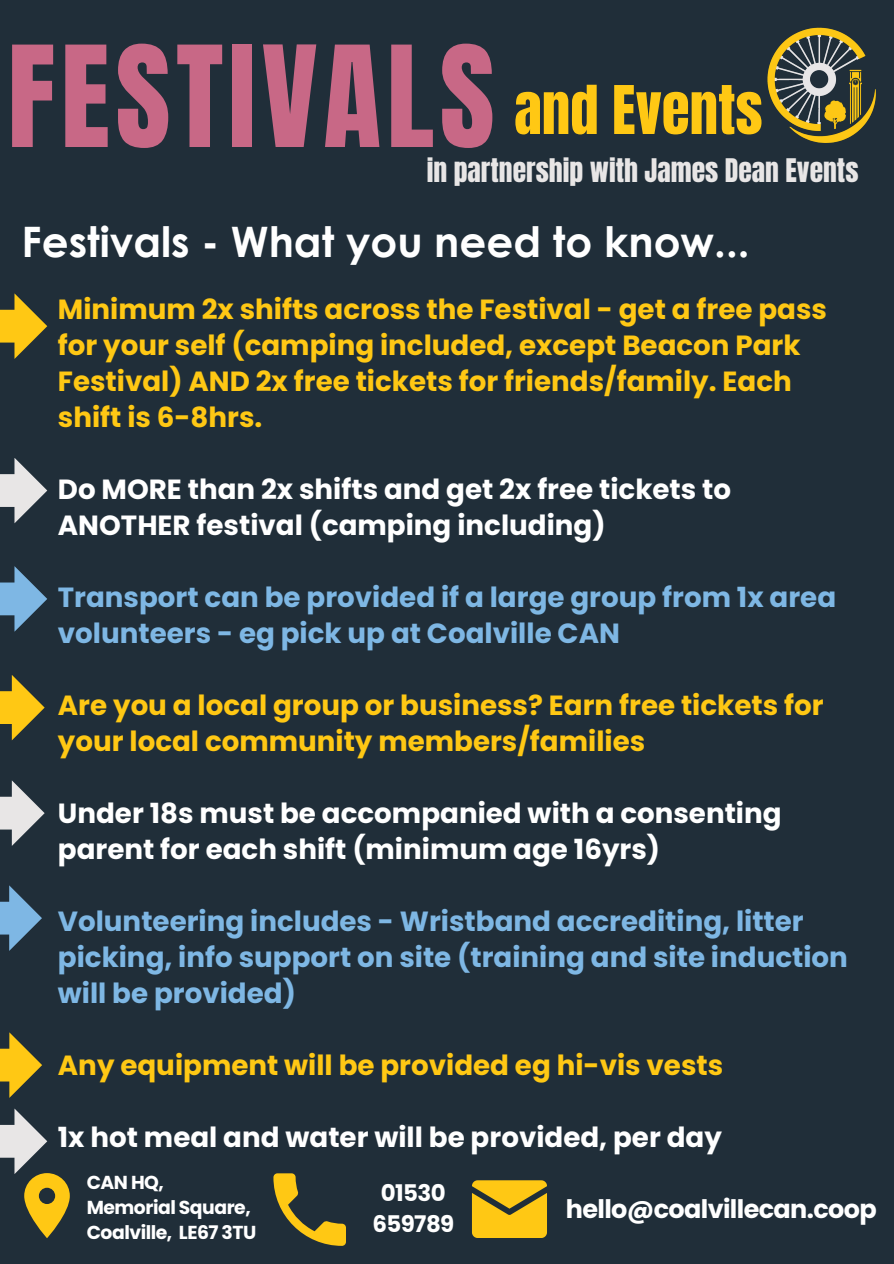
<style>
.page{position:relative;width:894px;height:1264px;background:#fff}
.page>*{position:absolute;margin:0;border:0;box-sizing:border-box;transform-origin:0 0}
.t1{font:119.25px "Anton";letter-spacing:.045em;color:#c86886}
.t2{font:57px "Anton";color:#ffc814}
.t3{font:700 42px "Century Gothic";color:#fff}
.t4{font:700 27.75px/36px "Poppins";color:#ffc814}
.t5{font:700 27.75px/36px "Poppins";color:#7eb7e4}
.t6{font:700 27.75px/36px "Poppins";color:#fff}
.t7{font:27.6px "Anton";color:#e8e6e6}
.t8{font:700 25.5px "Poppins";letter-spacing:-.025em;color:#fff}
.t9{font:700 22.95px/31.5px "Poppins";letter-spacing:-.025em;color:#fff;text-align:center}
.t10{font:700 18.75px "Poppins";letter-spacing:-.025em;color:#fff}
</style>
<div class="page">
<div style="left:0;top:0;width:893px;height:1263px;background:#202e39"></div>
<svg style="left:24px;top:1173px;width:46px;height:65px"></svg>
<svg style="left:273px;top:1173px;width:72px;height:72px"></svg>
<svg style="left:472px;top:1180px;width:75px;height:57px"></svg>
<img style="left:767px;top:27px;width:107px;height:115px">
<svg style="left:0;top:293px;width:47px;height:66px"></svg>
<svg style="left:0;top:458px;width:47px;height:65px"></svg>
<svg style="left:0;top:566px;width:47px;height:65px"></svg>
<svg style="left:0;top:675px;width:45px;height:65px"></svg>
<svg style="left:0;top:885px;width:42px;height:65px"></svg>
<svg style="left:0;top:780px;width:45px;height:66px"></svg>
<svg style="left:0;top:1032px;width:42px;height:65px"></svg>
<svg style="left:0;top:1108px;width:47px;height:66px"></svg>
<p class="t1" style="left:8px;top:11px;width:488px">FESTIVALS</p>
<p class="t2" style="left:514px;top:69px;width:250px">and Events</p>
<p class="t7" style="left:426px;top:151px;width:433px">in partnership with James Dean Events</p>
<p class="t3" style="left:22px;top:215px;width:729px">Festivals - What you need to know...</p>
<p class="t4" style="left:58px;top:291px;width:770px">Minimum 2x shifts across the Festival - get a free pass for your self (camping included, except Beacon Park Festival) AND 2x free tickets for friends/family. Each shift is 6-8hrs.</p>
<h4 class="t6" style="left:58px;top:471px;width:674px">Do MORE than 2x shifts and get 2x free tickets to<br>ANOTHER festival (camping including)</h4>
<h4 class="t5" style="left:58px;top:579px;width:779px">Transport can be provided if a large group from 1x area volunteers - eg pick up at Coalville CAN</h4>
<h4 class="t4" style="left:58px;top:687px;width:767px">Are you a local group or business? Earn free tickets for your local community members/families</h4>
<p class="t6" style="left:58px;top:795px;width:725px">Under 18s must be accompanied with a consenting parent for each shift (minimum age 16yrs)</p>
<p class="t5" style="left:58px;top:903px;width:791px">Volunteering includes - Wristband accrediting, litter picking, info support on site (training and site induction will be provided)</p>
<p class="t4" style="left:58px;top:1047px;width:666px">Any equipment will be provided eg hi-vis vests</p>
<p class="t6" style="left:58px;top:1119px;width:665px">1x hot meal and water will be provided, per day</p>
<h1 class="t10" style="left:87px;top:1169px;width:79px">CAN HQ,</h1>
<p class="t10" style="left:87px;top:1194px;width:165px">Memorial Square,</p>
<p class="t10" style="left:87px;top:1219px;width:171px">Coalville, LE67 3TU</p>
<h2 class="t9" style="left:372px;top:1176px;width:83px">01530<br>659789</h2>
<h5 class="t8" style="left:565px;top:1191px;width:312px">hello@coalvillecan.coop</h5>
</div>
